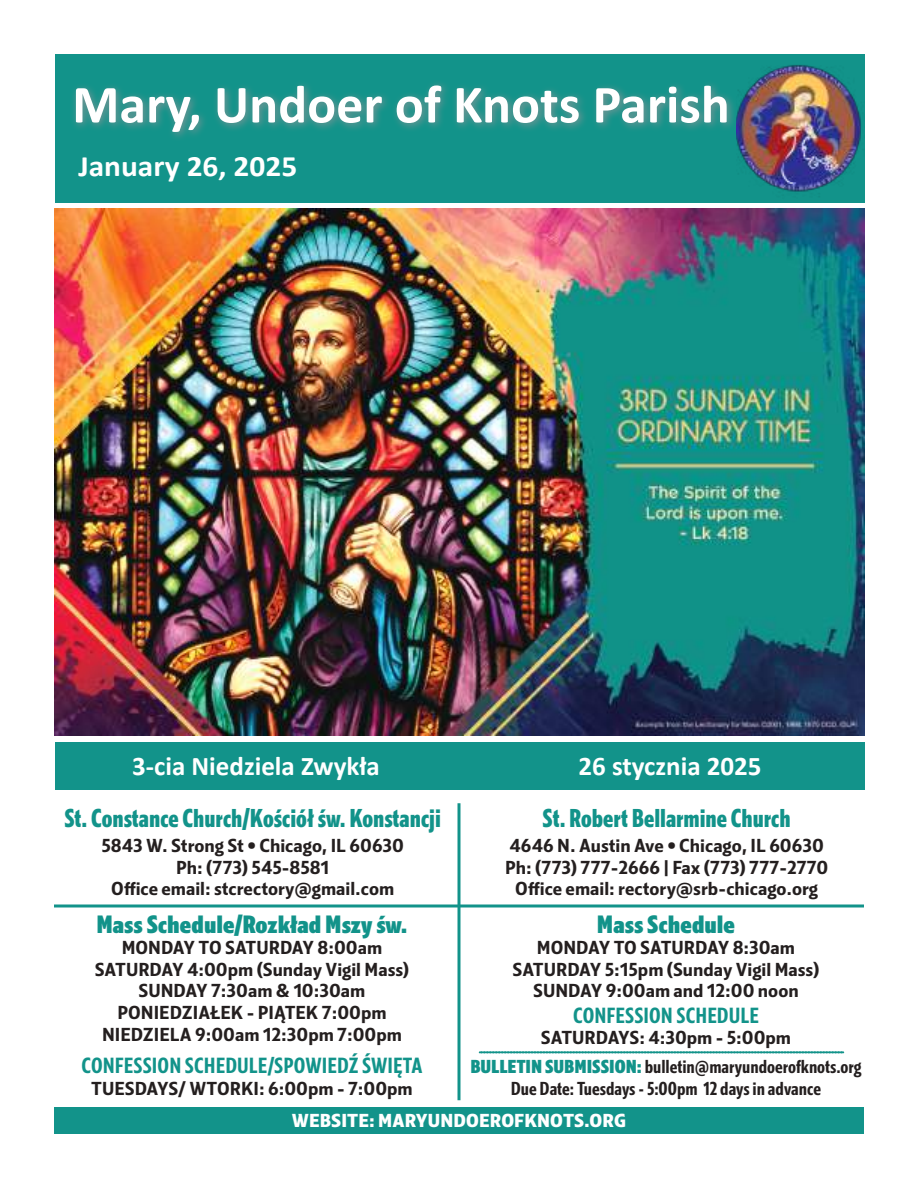
<style>
.page{position:relative;width:918px;height:1188px;background:#fff}
.page>*{position:absolute;margin:0;border:0;box-sizing:border-box;transform-origin:0 0}
.t1{font:700 54px "Calibri";color:#fff}
.t2{font:700 29.7px "Calibri";color:#fff;scale:1.06 1}
.t3{font:700 27px "Calibri";color:#fff}
.t4{font:800 24.75px "Kranto Cond";color:#12938a;scale:.91 1}
.t5{font:900 24px "Kranto Cond";color:#12938a}
.t6{font:700 21px "Kranto Cond";letter-spacing:.005em;color:#12938a}
.t7{font:700 18px/21.6px "Kranto";color:#241f1f;text-align:center}
.t8{font:700 18px/21.6px "Kranto Cond";color:#241f1f;text-align:center}
.t9{font:800 18px "Kranto";letter-spacing:.005em;color:#fff}
.s1{font-weight:900;color:#12938a}
</style>
<div class="page">
<div style="left:55px;top:54px;width:810px;height:148px;background:#12938a"></div>
<div style="left:70px;top:80px;width:667px;height:63px;background:#969698;opacity:.75"></div>
<img style="left:55px;top:209px;width:810px;height:526px">
<img style="left:736px;top:65px;width:125px;height:127px">
<div style="left:55px;top:742px;width:810px;height:48px;background:#12938a"></div>
<hr style="left:458px;top:803px;width:2px;height:297px;background:#12938a">
<svg style="left:54px;top:904px;width:810px;height:4px;background:#4cada6"></svg>
<svg style="left:479px;top:1051px;width:365px;height:2px"></svg>
<div style="left:54px;top:1107px;width:810px;height:27px;background:#12938a"></div>
<h1 class="t1" style="left:72px;top:66px;width:659px">Mary, Undoer of Knots Parish</h1>
<h2 class="t2" style="left:78px;top:145px;width:208px">January 26, 2025</h2>
<h3 class="t3" style="left:132px;top:747px;width:249px">3-cia Niedziela Zwykła</h3>
<h3 class="t3" style="left:579px;top:747px;width:185px">26 stycznia 2025</h3>
<h3 class="t4" style="left:64px;top:802px;width:415px">St. Constance Church/Kościół św. Konstancji</h3>
<h3 class="t4" style="left:543px;top:802px;width:274px">St. Robert Bellarmine Church</h3>
<p class="t7" style="left:101px;top:835px;width:304px">5843 W. Strong St • Chicago, IL 60630<br>Ph: (773) 545-8581<br>Office email: stcrectory@gmail.com</p>
<p class="t7" style="left:505px;top:835px;width:325px">4646 N. Austin Ave • Chicago, IL 60630<br>Ph: (773) 777-2666 | Fax (773) 777-2770<br>Office email: rectory@srb-chicago.org</p>
<h3 class="t5" style="left:96px;top:908px;width:313px">Mass Schedule/Rozkład Mszy św.</h3>
<p class="t7" style="left:95px;top:937px;width:316px">MONDAY TO SATURDAY 8:00am<br>SATURDAY 4:00pm (Sunday Vigil Mass)<br>SUNDAY 7:30am &amp; 10:30am<br>PONIEDZIAŁEK - PIĄTEK 7:00pm<br>NIEDZIELA 9:00am 12:30pm 7:00pm</p>
<p class="t6" style="left:81px;top:1052px;width:343px">CONFESSION SCHEDULE/SPOWIEDŹ ŚWIĘTA</p>
<p class="t7" style="left:91px;top:1077px;width:323px">TUESDAYS/ WTORKI: 6:00pm - 7:00pm</p>
<h3 class="t5" style="left:597px;top:908px;width:140px">Mass Schedule</h3>
<p class="t7" style="left:513px;top:937px;width:308px">MONDAY TO SATURDAY 8:30am<br>SATURDAY 5:15pm (Sunday Vigil Mass)<br>SUNDAY 9:00am and 12:00 noon</p>
<p class="t6" style="left:573px;top:1001px;width:187px">CONFESSION SCHEDULE</p>
<p class="t7" style="left:541px;top:1027px;width:252px">SATURDAYS: 4:30pm - 5:00pm</p>
<p class="t8" style="left:471px;top:1056px;width:392px"><span class="s1">BULLETIN SUBMISSION:</span> bulletin@maryundoerofknots.org<br>Due Date: Tuesdays - 5:00pm 12 days in advance</p>
<p class="t9" style="left:292px;top:1109px;width:336px">WEBSITE: MARYUNDOEROFKNOTS.ORG</p>
</div>
